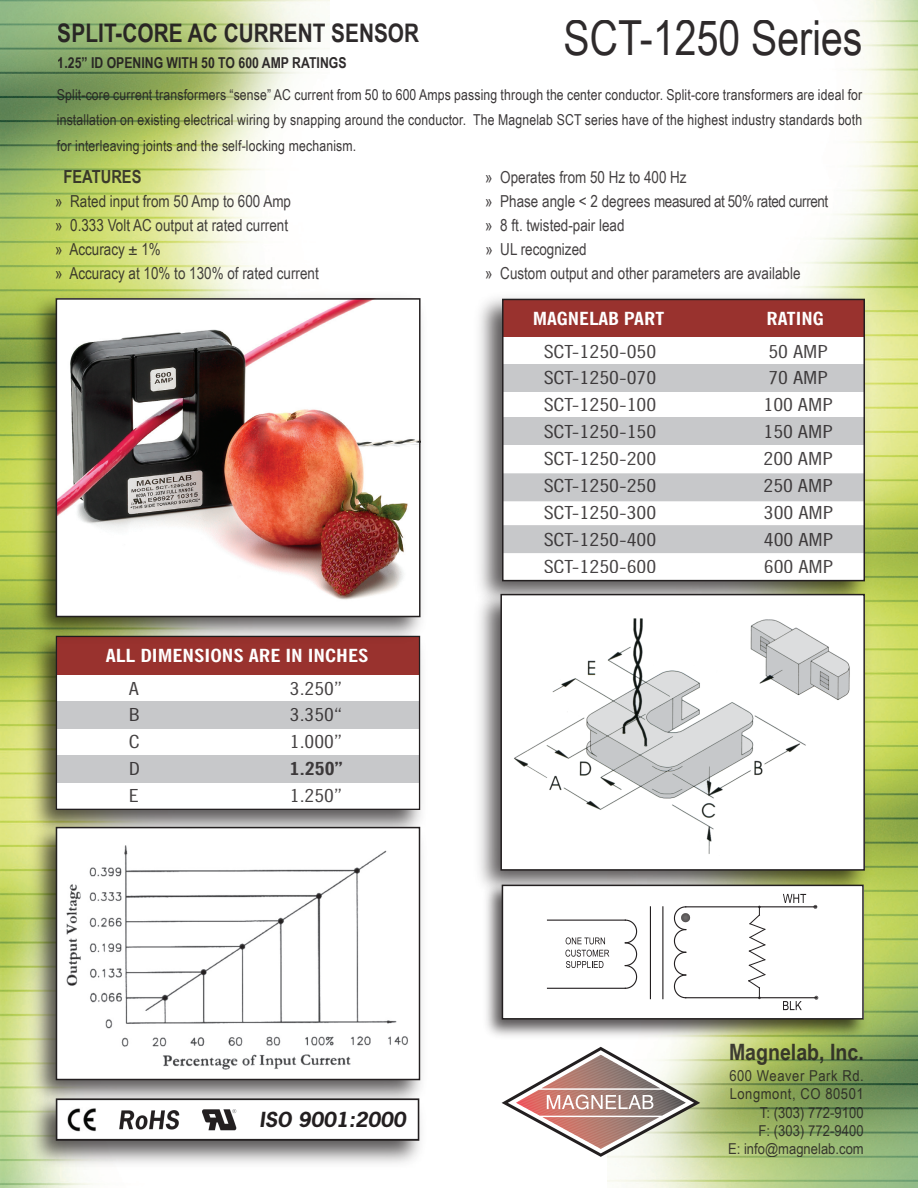
<style>
.page{position:relative;width:918px;height:1188px;background:#fff}
.page>*{position:absolute;margin:0;border:0;box-sizing:border-box;transform-origin:0 0}
.t1{font:48.45px "Arial Narrow";color:#231f20}
.t2{font:700 25.5px "Arial Narrow";color:#231f20}
.t3{font:700 22.5px "Arial Narrow";color:#231f20;scale:1.06 1}
.t4{font:italic 700 19.5px "News Gothic Std";color:#231f20;scale:1.04 1}
.t5{font:condensed 18px "News Gothic BT";color:#231f20;scale:1.29 1}
.t6{font:condensed 18px "News Gothic BT";color:#231f20;scale:1.28 1}
.t7{font:700 condensed 18px "News Gothic BT";color:#fff;scale:1.28 1}
.t8{font:700 condensed 18px "News Gothic BT";color:#fff;scale:1.25 1}
.t9{font:700 18px "Arial Narrow";color:rgb(35 31 32/.9)}
.t10{font:700 condensed 18px "News Gothic BT";color:#231f20;scale:1.28 1}
.t11{font:16.5px "Arial Narrow";color:rgb(35 31 32/.9)}
.t12{font:16.5px "Arial Narrow";letter-spacing:-.025em;color:rgb(35 31 32/.9)}
.t13{font:15px/25.5px "Arial Narrow";letter-spacing:.01em;color:rgb(35 31 32/.9);text-align:justify}
.t14{font:15px/18px "Arial Narrow";letter-spacing:.005em;color:#231f20;text-align:right;scale:1.06 1}
.t15{font:700 15px "Arial Narrow";color:#231f20}
</style>
<div class="page">
<svg style="left:3px;top:0;width:327px;height:1188px"></svg>
<img style="left:607px;top:0;width:311px;height:1188px">
<img style="left:479px;top:286px;width:397px;height:296px">
<div style="left:503px;top:299px;width:361px;height:282px;background:#fff"></div>
<div style="left:503px;top:525px;width:361px;height:28px;background:#c7c8ca"></div>
<div style="left:503px;top:473px;width:361px;height:28px;background:#c7c8ca"></div>
<div style="left:503px;top:300px;width:361px;height:37px;background:#99322e"></div>
<div style="left:503px;top:364px;width:361px;height:28px;background:#c7c8ca"></div>
<div style="left:503px;top:417px;width:361px;height:28px;background:#c7c8ca"></div>
<div style="left:502px;top:299px;width:363px;height:282px;border:1px solid #231f20"></div>
<img style="left:22px;top:624px;width:400px;height:219px">
<div style="left:56px;top:636px;width:364px;height:173px;background:#fff"></div>
<div style="left:56px;top:636px;width:363px;height:39px;background:#99322e"></div>
<div style="left:57px;top:701px;width:363px;height:28px;background:#c7c8ca"></div>
<div style="left:57px;top:755px;width:362px;height:28px;background:#c7c8ca"></div>
<div style="left:56px;top:636px;width:364px;height:174px;border:1px solid #231f20"></div>
<img style="left:479px;top:582px;width:397px;height:320px">
<img style="left:502px;top:596px;width:361px;height:273px">
<div style="left:500px;top:594px;width:365px;height:277px;border:1px solid #231f20"></div>
<img style="left:24px;top:286px;width:398px;height:362px">
<img style="left:58px;top:300px;width:361px;height:315px">
<div style="left:56px;top:298px;width:365px;height:319px;border:1px solid #231f20"></div>
<img style="left:24px;top:815px;width:398px;height:271px">
<img style="left:58px;top:829px;width:360px;height:249px">
<div style="left:56px;top:827px;width:364px;height:253px;border:1px solid #231f20"></div>
<img style="left:22px;top:1086px;width:399px;height:88px">
<img style="left:58px;top:1100px;width:359px;height:39px">
<div style="left:56px;top:1098px;width:363px;height:43px;border:1px solid #231f20"></div>
<div style="left:251px;top:1105px;width:163px;height:29px;background:#fff"></div>
<img style="left:480px;top:876px;width:394px;height:168px">
<img style="left:504px;top:887px;width:358px;height:131px">
<div style="left:502px;top:885px;width:362px;height:135px;border:1px solid #231f20"></div>
<div style="left:505px;top:889px;width:354px;height:128px;background:#fff"></div>
<svg style="left:566px;top:937px;width:39px;height:7px"></svg>
<svg style="left:783px;top:1001px;width:19px;height:9px"></svg>
<svg style="left:783px;top:894px;width:23px;height:9px"></svg>
<hr style="left:662px;top:907px;width:1px;height:92px;background:#231f20">
<hr style="left:650px;top:907px;width:1px;height:92px;background:#231f20">
<hr style="left:686px;top:997px;width:130px;height:1px;background:#231f20">
<hr style="left:686px;top:906px;width:130px;height:1px;background:#231f20">
<svg style="left:673px;top:906px;width:17px;height:93px"></svg>
<hr style="left:547px;top:920px;width:78px;height:1px;background:#231f20">
<hr style="left:547px;top:988px;width:78px;height:1px;background:#231f20">
<svg style="left:624px;top:919px;width:14px;height:70px"></svg>
<svg style="left:814px;top:996px;width:4px;height:4px"></svg>
<svg style="left:813px;top:905px;width:4px;height:4px"></svg>
<svg style="left:748px;top:906px;width:18px;height:93px"></svg>
<svg style="left:565px;top:950px;width:44px;height:18px"></svg>
<svg style="left:502px;top:1047px;width:198px;height:110px"></svg>
<h2 class="t2" style="left:58px;top:19px;width:363px">SPLIT-CORE AC CURRENT SENSOR</h2>
<p class="t15" style="left:58px;top:54px;width:290px">1.25” ID OPENING WITH 50 TO 600 AMP RATINGS</p>
<h1 class="t1" style="left:564px;top:11px;width:300px">SCT-1250 Series</h1>
<p class="t13" style="left:57px;top:81px;width:807px">Split-core current transformers “sense” AC current from 50 to 600 Amps passing through the center conductor. Split-core transformers are ideal for installation on existing electrical wiring by snapping around the conductor. The Magnelab SCT series have of the highest industry standards both for interleaving joints and the self-locking mechanism.</p>
<p class="t9" style="left:63px;top:166px;width:80px">FEATURES</p>
<p class="t11" style="left:485px;top:168px;width:203px">» Operates from 50 Hz to 400 Hz</p>
<p class="t11" style="left:55px;top:192px;width:237px">» Rated input from 50 Amp to 600 Amp</p>
<p class="t12" style="left:485px;top:192px;width:345px">» Phase angle &lt; 2 degrees measured at 50% rated current</p>
<p class="t11" style="left:55px;top:216px;width:234px">» 0.333 Volt AC output at rated current</p>
<p class="t11" style="left:485px;top:216px;width:141px">» 8 ft. twisted-pair lead</p>
<p class="t11" style="left:55px;top:240px;width:107px">» Accuracy ± 1%</p>
<p class="t11" style="left:485px;top:240px;width:103px">» UL recognized</p>
<p class="t11" style="left:55px;top:264px;width:265px">» Accuracy at 10% to 130% of rated current</p>
<p class="t11" style="left:485px;top:264px;width:317px">» Custom output and other parameters are available</p>
<p class="t7" style="left:106px;top:645px;width:207px">ALL DIMENSIONS ARE IN INCHES</p>
<p class="t6" style="left:129px;top:677px;width:9px">A</p>
<p class="t6" style="left:290px;top:677px;width:42px">3.250”</p>
<p class="t6" style="left:129px;top:704px;width:10px">B</p>
<p class="t6" style="left:290px;top:704px;width:42px">3.350“</p>
<p class="t6" style="left:129px;top:731px;width:10px">C</p>
<p class="t6" style="left:290px;top:731px;width:42px">1.000”</p>
<p class="t6" style="left:129px;top:758px;width:10px">D</p>
<p class="t10" style="left:290px;top:758px;width:43px">1.250”</p>
<p class="t6" style="left:129px;top:785px;width:9px">E</p>
<p class="t6" style="left:290px;top:785px;width:42px">1.250”</p>
<h3 class="t4" style="left:259px;top:1107px;width:142px">ISO 9001:2000</h3>
<p class="t8" style="left:533px;top:308px;width:107px">MAGNELAB PART</p>
<p class="t8" style="left:766px;top:308px;width:47px">RATING</p>
<p class="t5" style="left:544px;top:340px;width:89px">SCT-1250-050</p>
<p class="t5" style="left:768px;top:340px;width:48px">50 AMP</p>
<p class="t5" style="left:544px;top:367px;width:89px">SCT-1250-070</p>
<p class="t5" style="left:768px;top:367px;width:48px">70 AMP</p>
<p class="t5" style="left:544px;top:394px;width:89px">SCT-1250-100</p>
<p class="t5" style="left:763px;top:394px;width:55px">100 AMP</p>
<p class="t5" style="left:544px;top:421px;width:89px">SCT-1250-150</p>
<p class="t5" style="left:763px;top:421px;width:55px">150 AMP</p>
<p class="t5" style="left:544px;top:448px;width:89px">SCT-1250-200</p>
<p class="t5" style="left:763px;top:448px;width:55px">200 AMP</p>
<p class="t5" style="left:544px;top:475px;width:89px">SCT-1250-250</p>
<p class="t5" style="left:763px;top:475px;width:55px">250 AMP</p>
<p class="t5" style="left:544px;top:502px;width:89px">SCT-1250-300</p>
<p class="t5" style="left:764px;top:502px;width:55px">300 AMP</p>
<p class="t5" style="left:544px;top:528px;width:89px">SCT-1250-400</p>
<p class="t5" style="left:764px;top:528px;width:55px">400 AMP</p>
<p class="t5" style="left:544px;top:555px;width:89px">SCT-1250-600</p>
<p class="t5" style="left:764px;top:555px;width:55px">600 AMP</p>
<h3 class="t3" style="left:729px;top:1039px;width:129px">Magnelab, Inc.</h3>
<p class="t14" style="left:728px;top:1067px;width:130px">600 Weaver Park Rd.<br>Longmont, CO 80501<br>T: (303) 772-9100<br>F: (303) 772-9400<br>E: info@magnelab.com</p>
</div>
